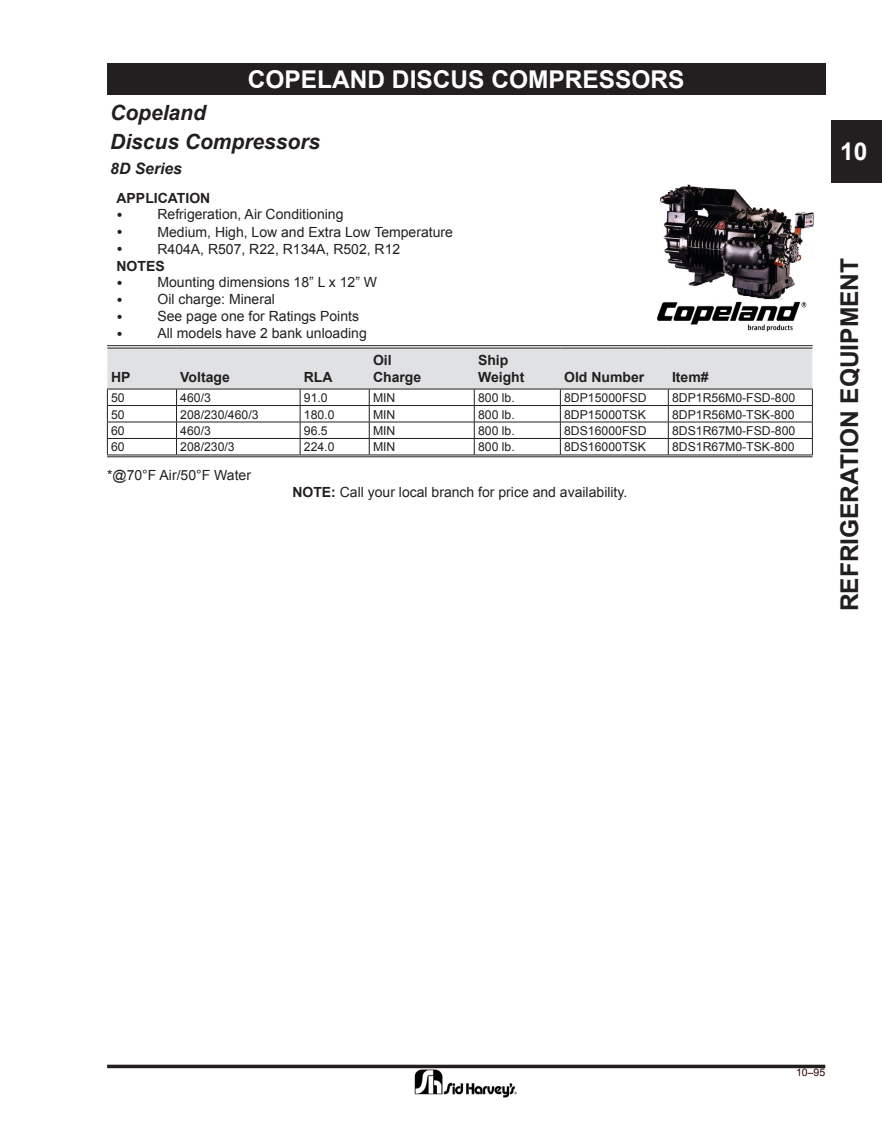
<style>
.page{position:relative;width:882px;height:1134px;background:#fff}
.page>*{position:absolute;margin:0;border:0;box-sizing:border-box;transform-origin:0 0}
.t1{font:700 24.5px "Arial";color:#fff}
.t2{font:700 24.5px "Arial";color:#231f20}
.t3{font:italic 700 21px "Arial";color:#231f20}
.t4{font:italic 700 15.75px "Arial";color:#231f20}
.t5{font:14px "Arial";color:#231f20}
.t6{font:700 14px/16.8px "Arial";color:#231f20}
.t7{font:14px "Wingdings";color:#231f20}
.t8{font:12.25px "Arial";color:#231f20}
.t9{font:10.5px "Arial";color:#2f0000}
.s1{font-weight:700}
</style>
<div class="page">
<hr style="left:107px;top:345px;width:706px;height:1px;background:#231f20">
<hr style="left:107px;top:457px;width:706px;height:1px;background:#231f20">
<div style="left:107px;top:63px;width:718px;height:32px;background:#231f20"></div>
<img style="left:413px;top:1068px;width:106px;height:30px">
<hr style="left:107px;top:1065px;width:718px;height:3px;background:#231f20">
<div style="left:832px;top:120px;width:50px;height:63px;background:#231f20"></div>
<img style="left:657px;top:184px;width:157px;height:148px">
<svg style="left:107px;top:348px;width:706px;height:107px"></svg>
<hr style="left:107px;top:455px;width:70px;height:1px;background:#231f20">
<hr style="left:177px;top:455px;width:123px;height:1px;background:#231f20">
<hr style="left:300px;top:455px;width:69px;height:1px;background:#231f20">
<hr style="left:369px;top:455px;width:105px;height:1px;background:#231f20">
<hr style="left:474px;top:455px;width:86px;height:1px;background:#231f20">
<hr style="left:560px;top:455px;width:108px;height:1px;background:#231f20">
<hr style="left:668px;top:455px;width:145px;height:1px;background:#231f20">
<p class="t1" style="left:248px;top:63px;width:438px">COPELAND DISCUS COMPRESSORS</p>
<p class="t3" style="left:110px;top:98px;width:97px">Copeland</p>
<p class="t3" style="left:110px;top:128px;width:212px">Discus Compressors</p>
<p class="t4" style="left:110px;top:158px;width:73px">8D Series</p>
<p class="t6" style="left:117px;top:190px;width:95px">APPLICATION</p>
<p class="t7" style="left:117px;top:207px;width:8px">•</p>
<p class="t5" style="left:158px;top:205px;width:187px">Refrigeration, Air Conditioning</p>
<p class="t7" style="left:117px;top:225px;width:8px">•</p>
<p class="t5" style="left:158px;top:222px;width:297px">Medium, High, Low and Extra Low Temperature</p>
<p class="t7" style="left:117px;top:242px;width:8px">•</p>
<p class="t5" style="left:158px;top:240px;width:244px">R404A, R507, R22, R134A, R502, R12</p>
<p class="t6" style="left:117px;top:258px;width:50px">NOTES</p>
<p class="t7" style="left:117px;top:275px;width:8px">•</p>
<p class="t5" style="left:158px;top:273px;width:221px">Mounting dimensions 18” L x 12” W</p>
<p class="t7" style="left:117px;top:292px;width:8px">•</p>
<p class="t5" style="left:158px;top:290px;width:119px">Oil charge: Mineral</p>
<p class="t7" style="left:117px;top:309px;width:8px">•</p>
<p class="t5" style="left:158px;top:307px;width:203px">See page one for Ratings Points</p>
<p class="t7" style="left:117px;top:326px;width:8px">•</p>
<p class="t5" style="left:158px;top:324px;width:211px">All models have 2 bank unloading</p>
<p class="t6" style="left:111px;top:369px;width:21px">HP</p>
<p class="t6" style="left:180px;top:369px;width:51px">Voltage</p>
<p class="t6" style="left:304px;top:369px;width:30px">RLA</p>
<p class="t6" style="left:373px;top:352px;width:20px">Oil</p>
<p class="t6" style="left:373px;top:369px;width:50px">Charge</p>
<p class="t6" style="left:478px;top:352px;width:48px">Ship<br>Weight</p>
<p class="t6" style="left:564px;top:369px;width:82px">Old Number</p>
<p class="t6" style="left:672px;top:369px;width:38px">Item#</p>
<p class="t8" style="left:111px;top:390px;width:15px">50</p>
<p class="t8" style="left:180px;top:390px;width:32px">460/3</p>
<p class="t8" style="left:304px;top:390px;width:25px">91.0</p>
<p class="t8" style="left:373px;top:390px;width:24px">MIN</p>
<p class="t8" style="left:478px;top:390px;width:38px">800 lb.</p>
<p class="t8" style="left:564px;top:390px;width:84px">8DP15000FSD</p>
<p class="t8" style="left:672px;top:390px;width:125px">8DP1R56M0-FSD-800</p>
<p class="t8" style="left:111px;top:406px;width:15px">50</p>
<p class="t8" style="left:180px;top:406px;width:80px">208/230/460/3</p>
<p class="t8" style="left:304px;top:406px;width:32px">180.0</p>
<p class="t8" style="left:373px;top:406px;width:24px">MIN</p>
<p class="t8" style="left:478px;top:406px;width:38px">800 lb.</p>
<p class="t8" style="left:564px;top:406px;width:83px">8DP15000TSK</p>
<p class="t8" style="left:672px;top:406px;width:124px">8DP1R56M0-TSK-800</p>
<p class="t8" style="left:111px;top:423px;width:15px">60</p>
<p class="t8" style="left:180px;top:423px;width:32px">460/3</p>
<p class="t8" style="left:304px;top:423px;width:25px">96.5</p>
<p class="t8" style="left:373px;top:423px;width:24px">MIN</p>
<p class="t8" style="left:478px;top:423px;width:38px">800 lb.</p>
<p class="t8" style="left:564px;top:423px;width:84px">8DS16000FSD</p>
<p class="t8" style="left:672px;top:423px;width:125px">8DS1R67M0-FSD-800</p>
<p class="t8" style="left:111px;top:439px;width:15px">60</p>
<p class="t8" style="left:180px;top:439px;width:56px">208/230/3</p>
<p class="t8" style="left:304px;top:439px;width:32px">224.0</p>
<p class="t8" style="left:373px;top:439px;width:24px">MIN</p>
<p class="t8" style="left:478px;top:439px;width:38px">800 lb.</p>
<p class="t8" style="left:564px;top:439px;width:83px">8DS16000TSK</p>
<p class="t8" style="left:672px;top:439px;width:124px">8DS1R67M0-TSK-800</p>
<p class="t5" style="left:107px;top:466px;width:145px">*@70°F Air/50°F Water</p>
<p class="t5" style="left:292px;top:483px;width:337px"><span class="s1">NOTE:</span> Call your local branch for price and availability.</p>
<p class="t1" style="left:840px;top:135px;width:29px">10</p>
<p class="t2" style="left:833px;top:611px;width:355px;rotate:-90deg">REFRIGERATION EQUIPMENT</p>
<p class="t9" style="left:796px;top:1065px;width:31px">10–95</p>
</div>
